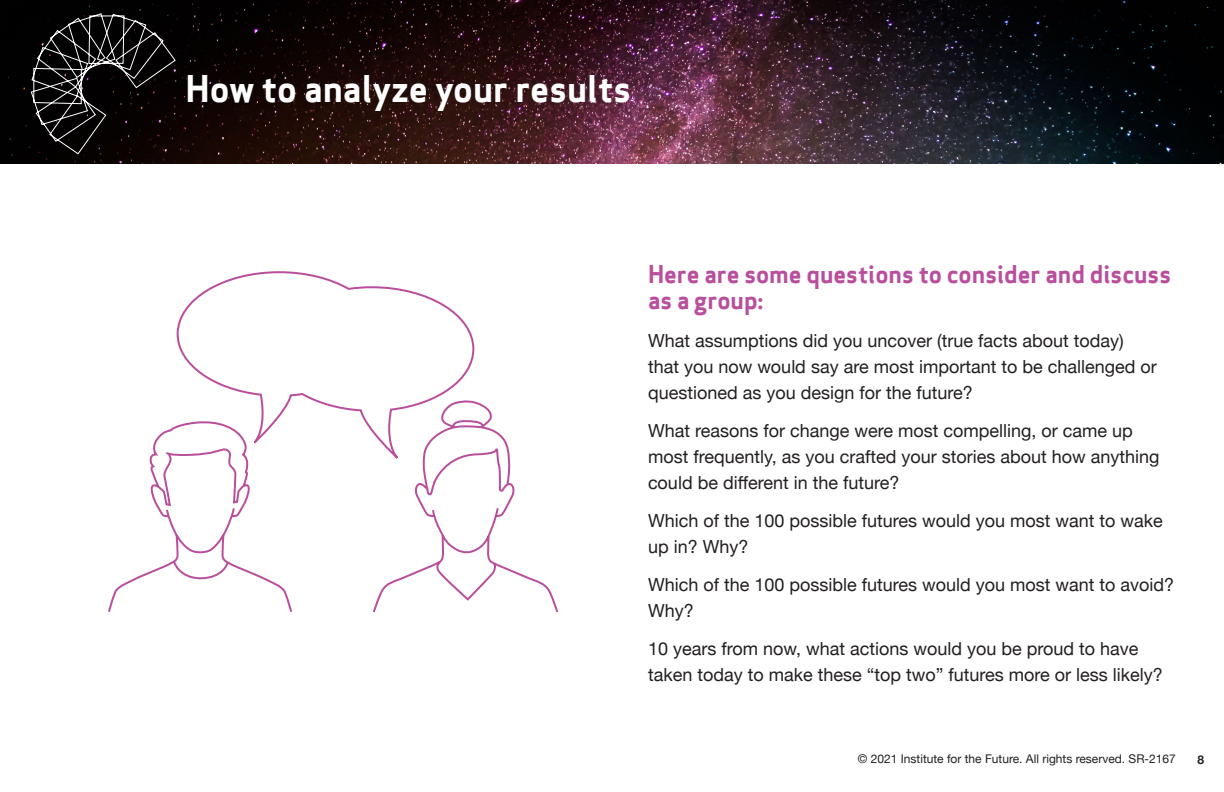
<style>
.page{position:relative;width:1224px;height:792px;background:#fff}
.page>*{position:absolute;margin:0;border:0;box-sizing:border-box;transform-origin:0 0}
.Head{font:36px "Apex Sans Bold T";color:#fff}
.body_sub{font:24px/26px "Apex Sans Bold T";color:#b94f9c}
.body{font:18px/26px "Helvetica Neue";color:#231f20}
.t1{font:12px "Helvetica Neue";color:#231f20}
.body-2{font:700 12px "Helvetica Neue";color:#231f20}
</style>
<div class="page">
<img style="left:0;top:0;width:1224px;height:163px">
<svg style="left:108px;top:271px;width:451px;height:342px"></svg>
<svg style="left:31px;top:13px;width:145px;height:142px;background:#1a1717"></svg>
<p class="Head" style="left:186px;top:65px;width:447px">How to analyze your results</p>
<p class="body_sub" style="left:648px;top:261px;width:525px">Here are some questions to consider and discuss as a group:</p>
<p class="body" style="left:648px;top:329px;width:510px">What assumptions did you uncover (true facts about today) that you now would say are most important to be challenged or questioned as you design for the future?</p>
<p class="body" style="left:648px;top:419px;width:513px">What reasons for change were most compelling, or came up most frequently, as you crafted your stories about how anything could be different in the future?</p>
<p class="body" style="left:648px;top:509px;width:516px">Which of the 100 possible futures would you most want to wake up in? Why?</p>
<p class="body" style="left:648px;top:573px;width:528px">Which of the 100 possible futures would you most want to avoid?<br>Why?</p>
<p class="body" style="left:648px;top:637px;width:516px">10 years from now, what actions would you be proud to have taken today to make these “top two” futures more or less likely?</p>
<p class="t1" style="left:858px;top:750px;width:320px">© 2021 Institute for the Future. All rights reserved. SR-2167</p>
<p class="body-2" style="left:1198px;top:750px;width:8px">8</p>
</div>
